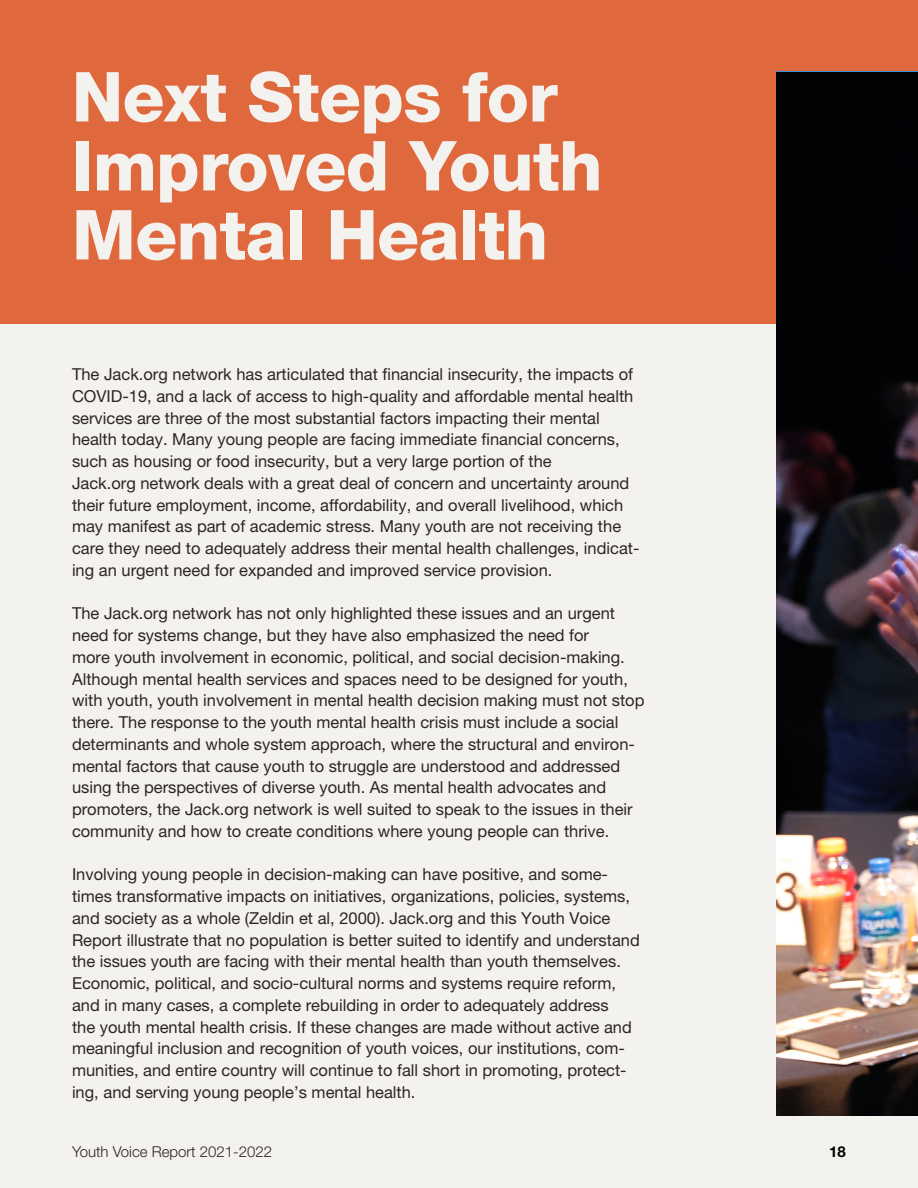
<style>
.page{position:relative;width:918px;height:1188px;background:#f4f2ef}
.page>*{position:absolute;margin:0;border:0;box-sizing:border-box;transform-origin:0 0}
.t1{font:800 69px/69px "Helvetica Neue LT Pro";letter-spacing:-.01em;color:#f4f2ef}
.t2{font:16.5px/21.8px "Helvetica Neue LT Pro";color:#2d2522}
.t3{font:300 15px "Helvetica Neue LT Pro";color:#2d2522}
.t4{font:700 15px "Helvetica Neue LT Pro";color:#000}
</style>
<div class="page">
<div style="left:0;top:0;width:918px;height:324px;background:#df693d"></div>
<img style="left:777px;top:72px;width:141px;height:1044px">
<h1 class="t1" style="left:72px;top:62px;width:532px">Next Steps for<br>Improved Youth<br>Mental Health</h1>
<p class="t2" style="left:72px;top:363px;width:569px">The Jack.org network has articulated that financial insecurity, the impacts of COVID-19, and a lack of access to high-quality and affordable mental health services are three of the most substantial factors impacting their mental health today. Many young people are facing immediate financial concerns, such as housing or food insecurity, but a very large portion of the<br>Jack.org network deals with a great deal of concern and uncertainty around their future employment, income, affordability, and overall livelihood, which may manifest as part of academic stress. Many youth are not receiving the care they need to adequately address their mental health challenges, indicat&shy;ing an urgent need for expanded and improved service provision.</p>
<p class="t2" style="left:72px;top:603px;width:574px">The Jack.org network has not only highlighted these issues and an urgent need for systems change, but they have also emphasized the need for<br>more youth involvement in economic, political, and social decision-making.<br>Although mental health services and spaces need to be designed for youth, with youth, youth involvement in mental health decision making must not stop there. The response to the youth mental health crisis must include a social determinants and whole system approach, where the structural and environ&shy;mental factors that cause youth to struggle are understood and addressed using the perspectives of diverse youth. As mental health advocates and promoters, the Jack.org network is well suited to speak to the issues in their community and how to create conditions where young people can thrive.</p>
<p class="t2" style="left:72px;top:863px;width:569px">Involving young people in decision-making can have positive, and some&shy;times transformative impacts on initiatives, organizations, policies, systems, and society as a whole (Zeldin et al, 2000). Jack.org and this Youth Voice Report illustrate that no population is better suited to identify and understand the issues youth are facing with their mental health than youth themselves.<br>Economic, political, and socio-cultural norms and systems require reform, and in many cases, a complete rebuilding in order to adequately address<br>the youth mental health crisis. If these changes are made without active and meaningful inclusion and recognition of youth voices, our institutions, com&shy;munities, and entire country will continue to fall short in promoting, protect&shy;ing, and serving young people’s mental health.</p>
<p class="t3" style="left:72px;top:1143px;width:202px">Youth Voice Report 2021-2022</p>
<p class="t4" style="left:829px;top:1143px;width:18px">18</p>
</div>
